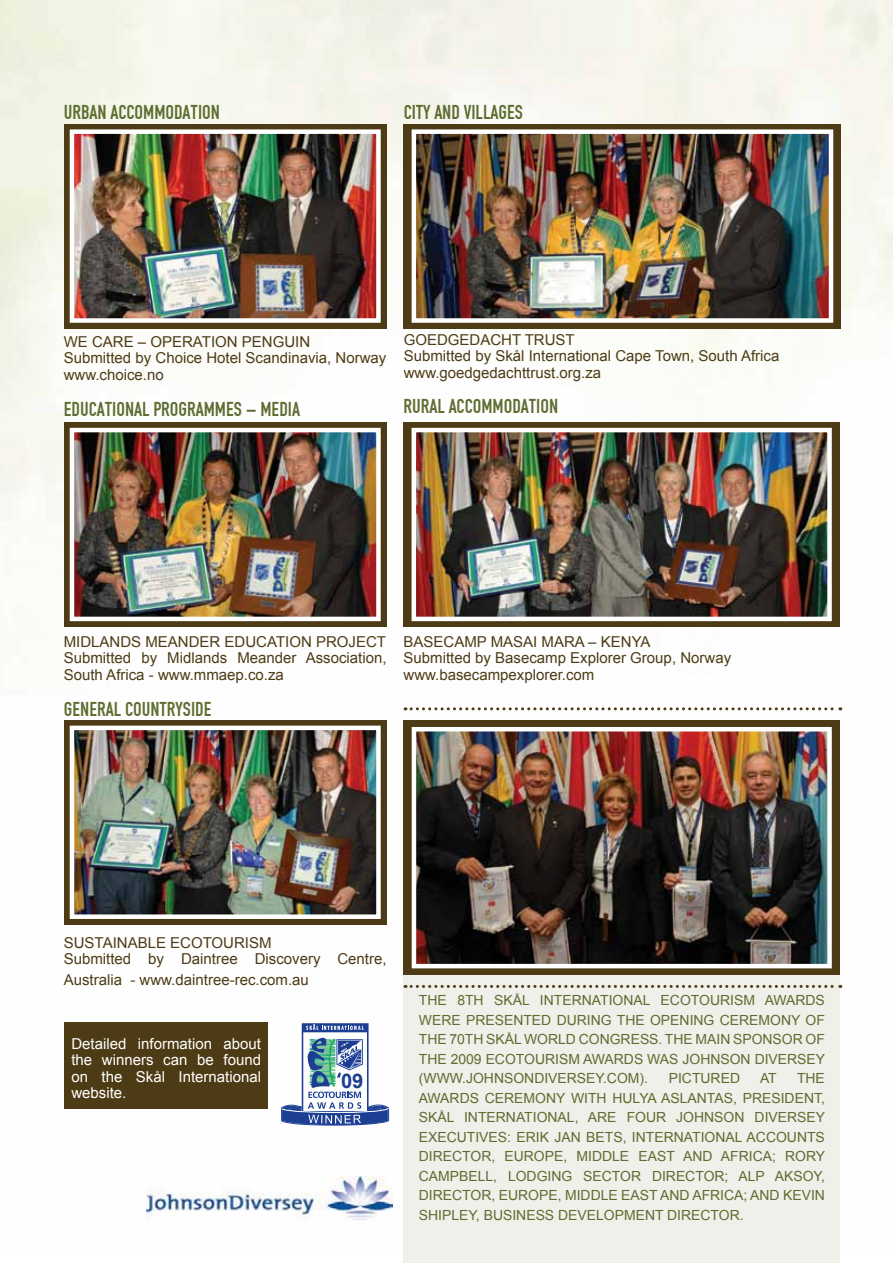
<style>
.page{position:relative;width:893px;height:1263px;background:#fff}
.page>*{position:absolute;margin:0;border:0;box-sizing:border-box;transform-origin:0 0}
.t1{font:21px "DIN 1451 Engschrift Regular";color:#5e6d30}
.t2{font:700 20.1px "Arial";color:#1c3f94}
.t3{font:15px/16.5px "Arial";color:#4d3b15}
.t4{font:15px/16.5px "Arial";color:#fff;text-align:justify}
.t5{font:13.95px/19.5px "Arial";color:#5e6d30;text-align:justify}
</style>
<div class="page">
<img style="left:0;top:0;width:893px;height:1250px">
<div style="left:404px;top:735px;width:436px;height:528px;background:#f0efea"></div>
<div style="left:64px;top:124px;width:323px;height:204px;background:#4d3b15"></div>
<img style="left:75px;top:134px;width:301px;height:184px">
<div style="left:70px;top:129px;width:311px;height:194px;border:4px solid #fff"></div>
<div style="left:64px;top:422px;width:323px;height:204px;background:linear-gradient(to right,#4d3b15,#4d3b15)"></div>
<img style="left:75px;top:433px;width:301px;height:183px">
<div style="left:70px;top:428px;width:311px;height:193px;border:4px solid #fff"></div>
<div style="left:404px;top:422px;width:436px;height:204px;background:linear-gradient(to right,#4d3b15,#4d3b15)"></div>
<img style="left:417px;top:433px;width:410px;height:183px">
<div style="left:412px;top:428px;width:420px;height:193px;border:4px solid #fff"></div>
<div style="left:64px;top:720px;width:323px;height:204px;background:#4d3b15"></div>
<img style="left:75px;top:731px;width:301px;height:183px">
<div style="left:70px;top:726px;width:311px;height:193px;border:4px solid #fff"></div>
<div style="left:404px;top:124px;width:437px;height:204px;background:#4d3b15"></div>
<img style="left:417px;top:134px;width:411px;height:184px">
<div style="left:412px;top:129px;width:421px;height:194px;border:4px solid #fff"></div>
<svg style="left:405px;top:985px;width:436px;height:3px"></svg>
<svg style="left:405px;top:707px;width:436px;height:3px"></svg>
<div style="left:404px;top:720px;width:436px;height:255px;background:#4d3b15"></div>
<img style="left:417px;top:732px;width:410px;height:231px">
<div style="left:412px;top:727px;width:420px;height:241px;border:4px solid #fff"></div>
<img style="left:147px;top:1176px;width:245px;height:44px">
<div style="left:65px;top:1022px;width:203px;height:87px;background:#4d3b15"></div>
<svg style="left:281px;top:1023px;width:108px;height:103px"></svg>
<h1 class="t1" style="left:64px;top:99px;width:158px">URBAN ACCOMMODATION</h1>
<h1 class="t1" style="left:404px;top:99px;width:121px">CITY AND VILLAGES</h1>
<p class="t3" style="left:64px;top:334px;width:324px">WE CARE – OPERATION PENGUIN<br>Submitted by Choice Hotel Scandinavia, Norway www.choice.no</p>
<h1 class="t1" style="left:64px;top:397px;width:238px">EDUCATIONAL PROGRAMMES – MEDIA</h1>
<p class="t3" style="left:404px;top:332px;width:377px">GOEDGEDACHT TRUST<br>Submitted by Skål International Cape Town, South Africa www.goedgedachttrust.org.za</p>
<h1 class="t1" style="left:403px;top:394px;width:156px">RURAL ACCOMMODATION</h1>
<p class="t3" style="left:64px;top:633px;width:324px;text-align:justify">MIDLANDS MEANDER EDUCATION PROJECT Submitted by Midlands Meander Association, South Africa - www.mmaep.co.za</p>
<h1 class="t1" style="left:64px;top:697px;width:149px">GENERAL COUNTRYSIDE</h1>
<p class="t3" style="left:403px;top:633px;width:329px">BASECAMP MASAI MARA – KENYA<br>Submitted by Basecamp Explorer Group, Norway www.basecampexplorer.com</p>
<p class="t3" style="left:64px;top:934px;width:324px">SUSTAINABLE ECOTOURISM<br>Submitted by Daintree Discovery Centre,</p>
<p class="t3" style="left:64px;top:972px;width:247px">Australia - www.daintree-rec.com.au</p>
<p class="t4" style="left:71px;top:1035px;width:191px">Detailed information about the winners can be found on the Skål International website.</p>
<h2 class="t2" style="left:341px;top:1067px;width:24px">09</h2>
<p class="t5" style="left:419px;top:991px;width:408px">THE 8TH SKÅL INTERNATIONAL ECOTOURISM AWARDS WERE PRESENTED DURING THE OPENING CEREMONY OF THE 70TH SKÅL WORLD CONGRESS. THE MAIN SPONSOR OF THE 2009 ECOTOURISM AWARDS WAS JOHNSON DIVERSEY (WWW.JOHNSONDIVERSEY.COM).</p>
<p class="t5" style="left:669px;top:1069px;width:73px">PICTURED</p>
<p class="t5" style="left:760px;top:1069px;width:18px">AT</p>
<p class="t5" style="left:419px;top:1069px;width:408px;text-indent:378px">THE AWARDS CEREMONY WITH HULYA ASLANTAS, PRESIDENT, SKÅL INTERNATIONAL, ARE FOUR JOHNSON DIVERSEY EXECUTIVES: ERIK JAN BETS, INTERNATIONAL ACCOUNTS DIRECTOR, EUROPE, MIDDLE EAST AND AFRICA; RORY CAMPBELL, LODGING SECTOR DIRECTOR; ALP AKSOY, DIRECTOR, EUROPE, MIDDLE EAST AND AFRICA; AND KEVIN SHIPLEY, BUSINESS DEVELOPMENT DIRECTOR.</p>
</div>
